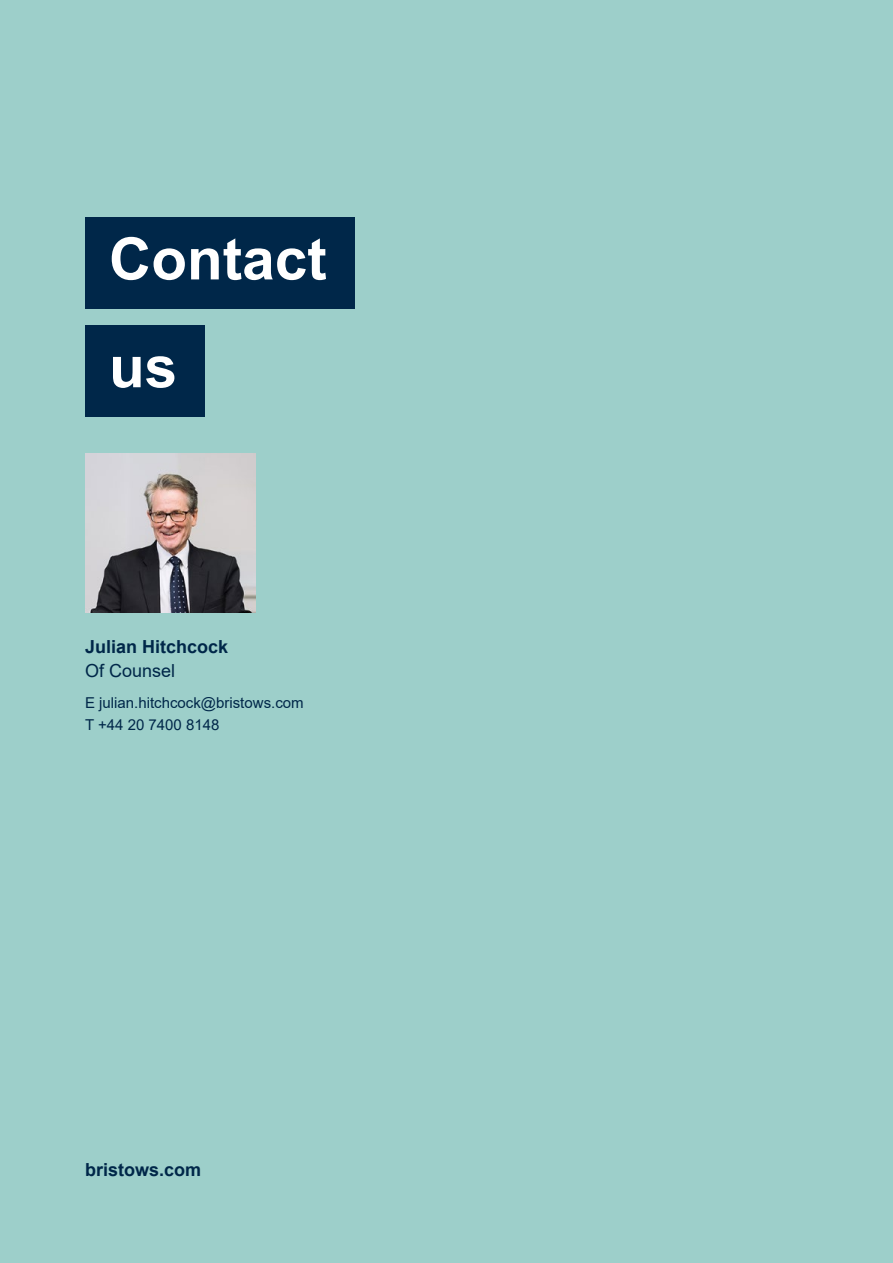
<style>
.page{position:relative;width:893px;height:1263px;background:#9dcfca}
.page>*{position:absolute;margin:0;border:0;box-sizing:border-box;transform-origin:0 0}
.t1{font:700 58.5px/107.9px "Arial";color:#fff}
.t2{font:700 18px "Arial";color:#002749}
.t3{font:18px "Arial";color:#002749}
.t4{font:15px/22.2px "Arial";color:#002749}
</style>
<div class="page">
<img style="left:85px;top:453px;width:171px;height:159px">
<div style="left:85px;top:217px;width:270px;height:91px;background:#002749"></div>
<div style="left:85px;top:326px;width:119px;height:91px;background:#002749"></div>
<h1 class="t1" style="left:109px;top:206px;width:219px">Contact us</h1>
<p class="t2" style="left:85px;top:634px;width:145px">Julian Hitchcock</p>
<p class="t3" style="left:85px;top:658px;width:92px">Of Counsel</p>
<p class="t4" style="left:85px;top:691px;width:220px">E julian.hitchcock@bristows.com<br>T +44 20 7400 8148</p>
<p class="t2" style="left:85px;top:1157px;width:118px">bristows.com</p>
</div>
